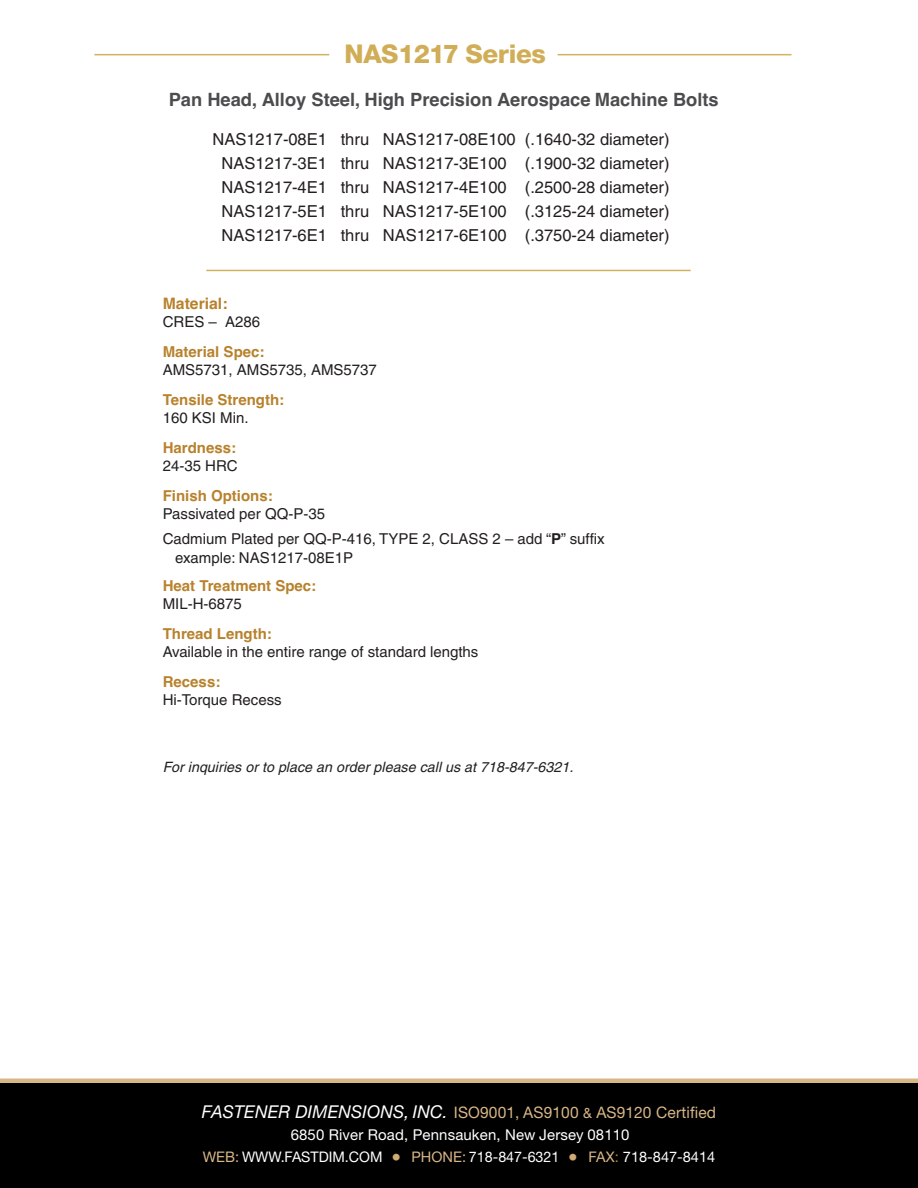
<style>
.page{position:relative;width:918px;height:1188px;background:#fff}
.page>*{position:absolute;margin:0;border:0;box-sizing:border-box;transform-origin:0 0}
.t1{font:800 25.8px "Helvetica Neue";letter-spacing:-.01em;color:#d0ad56}
.t2{font:700 18.3px "Helvetica";color:#4b4c4d}
.t3{font:16.5px/24px "Helvetica";color:#231f20;text-align:center}
.t4{font:15.9px "Helvetica Neue";letter-spacing:.01em;color:#d8b787}
.t5{font:700 15.75px "Helvetica";color:#b8822d}
.t6{font:15px/24.8px "Helvetica";color:#231f20}
.t7{font:700 15px "Helvetica";color:#b8822d}
.t8{font:15px "Helvetica Neue";letter-spacing:.01em;color:#fff}
.t9{font:14.55px "Helvetica Neue";color:#fff}
.t10{font:italic 14.25px "Helvetica";letter-spacing:.005em;color:#231f20}
.s1{font-weight:700}
.s2{font-style:italic;font-size:17.7px;color:#fff}
.s3{font-size:14.25px}
.s4{color:#d8b787}
.s5{font-size:19.2px;color:#d0aa73}
.s6{color:#b8822d}
</style>
<div class="page">
<div style="left:0;top:1083px;width:918px;height:105px;background:#000001"></div>
<div style="left:0;top:1078px;width:918px;height:5px;background:#d8b787"></div>
<hr style="left:94px;top:54px;width:235px;height:1px;background:#d3b25f">
<hr style="left:558px;top:54px;width:233px;height:1px;background:#d3b25f">
<hr style="left:206px;top:270px;width:485px;height:1px;background:#d3b25f">
<h1 class="t1" style="left:345px;top:45px;width:203px">NAS1217 Series</h1>
<p class="t2" style="left:169px;top:89px;width:552px">Pan Head, Alloy Steel, High Precision Aerospace Machine Bolts</p>
<p class="t3" style="left:212px;top:129px;width:459px">NAS1217-08E1 thru NAS1217-08E100 (.1640-32 diameter)<br>NAS1217-3E1 thru NAS1217-3E100 (.1900-32 diameter)<br>NAS1217-4E1 thru NAS1217-4E100 (.2500-28 diameter)<br>NAS1217-5E1 thru NAS1217-5E100 (.3125-24 diameter)<br>NAS1217-6E1 thru NAS1217-6E100 (.3750-24 diameter)</p>
<p class="t5" style="left:163px;top:294px;width:66px">Material:</p>
<p class="t6" style="left:163px;top:311px;width:99px">CRES – A286</p>
<p class="t7" style="left:163px;top:343px;width:103px">Material Spec:</p>
<p class="t6" style="left:163px;top:359px;width:216px">AMS5731, AMS5735, AMS5737</p>
<p class="t7" style="left:163px;top:391px;width:123px">Tensile Strength:</p>
<p class="t6" style="left:163px;top:407px;width:87px">160 KSI Min.</p>
<p class="t7" style="left:163px;top:439px;width:75px">Hardness:</p>
<p class="t6" style="left:163px;top:455px;width:76px">24-35 HRC</p>
<p class="t7" style="left:163px;top:487px;width:111px">Finish Options:</p>
<p class="t6" style="left:163px;top:503px;width:443px">Passivated per QQ-P-35<br>Cadmium Plated per QQ-P-416, TYPE 2, CLASS 2 – add “<span class="s1">P</span>” suffix</p>
<p class="t6" style="left:175px;top:547px;width:179px">example: NAS1217-08E1P</p>
<p class="t7" style="left:163px;top:577px;width:155px">Heat Treatment Spec:</p>
<p class="t6" style="left:163px;top:593px;width:81px">MIL-H-6875</p>
<p class="t7" style="left:163px;top:625px;width:111px">Thread Length:</p>
<p class="t6" style="left:163px;top:641px;width:317px">Available in the entire range of standard lengths</p>
<p class="t7" style="left:163px;top:673px;width:59px">Recess:</p>
<p class="t6" style="left:163px;top:689px;width:120px">Hi-Torque Recess</p>
<p class="t10" style="left:163px;top:762px;width:412px">For inquiries or to place an order please call us at 718-847-6321.</p>
<p class="t4" style="left:202px;top:1107px;width:516px"><span class="s2">FASTENER DIMENSIONS, INC.</span> ISO9001, AS9100 <span class="s3">&amp;</span> AS9120 Certified</p>
<p class="t8" style="left:291px;top:1129px;width:340px">6850 River Road, Pennsauken, New Jersey 08110</p>
<p class="t9" style="left:203px;top:1152px;width:514px"><span class="s4">WEB:</span> WWW.FASTDIM.COM <span class="s5">•</span> <span class="s4">PHONE:</span> 718-847-6321 <span class="s5">•</span> <span class="s4">FAX</span><span class="s6">:</span> 718-847-8414</p>
</div>
